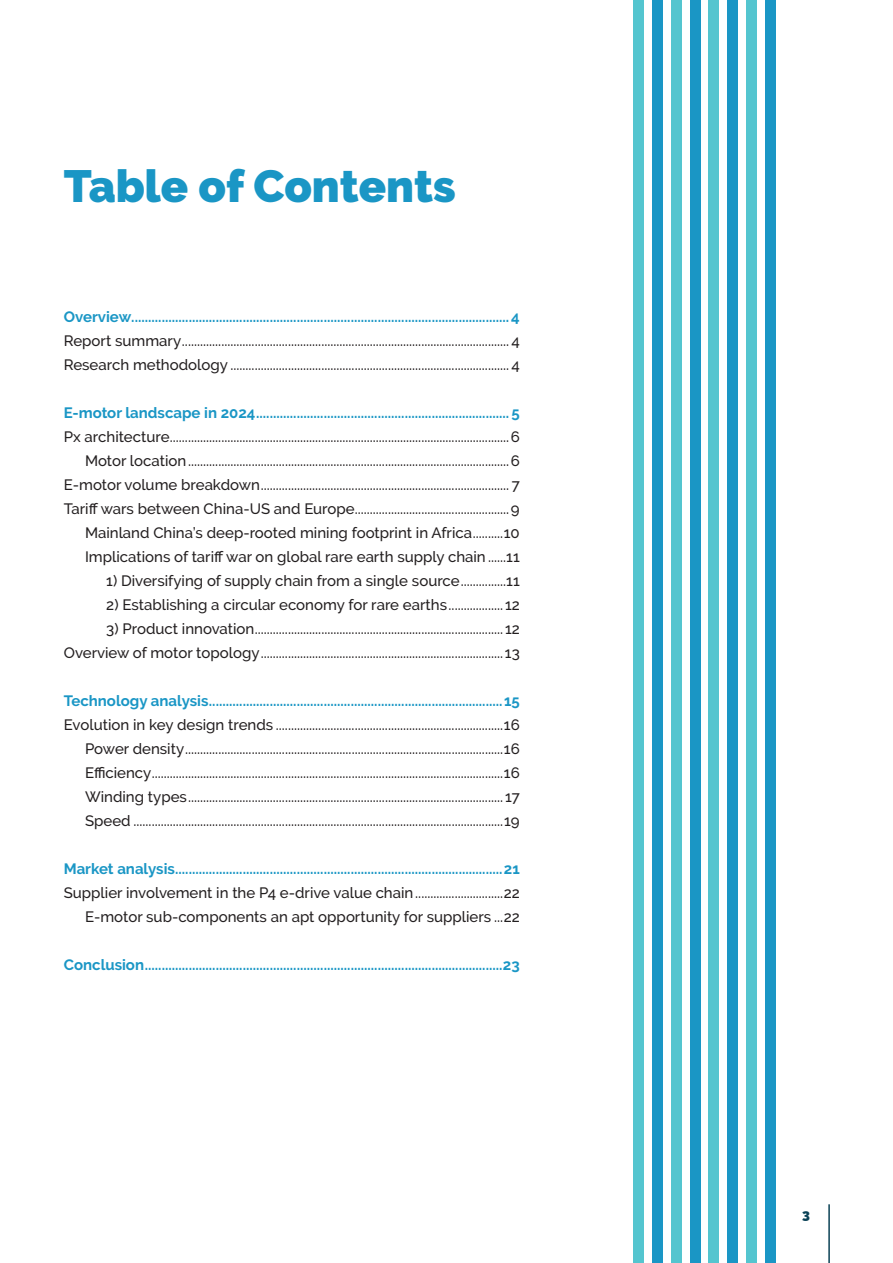
<style>
.page{position:relative;width:893px;height:1263px;background:#fff}
.page>*{position:absolute;margin:0;border:0;box-sizing:border-box;transform-origin:0 0}
.t1{font:900 45px "Raleway";color:#1a96c5}
.t2{font:500 15px "Raleway";color:#231f20}
.t3{font:700 15px "Raleway";color:#1a96c5}
.t4{font:900 13.5px "Raleway";color:#0b4256}
</style>
<div class="page">
<hr style="left:828px;top:1204px;width:2px;height:59px;background:#0b4256">
<div style="left:765px;top:0;width:10px;height:1263px;background:#1a96c5"></div>
<div style="left:746px;top:0;width:10px;height:1263px;background:#54c5cf"></div>
<div style="left:727px;top:0;width:11px;height:1263px;background:#1a96c5"></div>
<div style="left:709px;top:0;width:10px;height:1263px;background:#54c5cf"></div>
<div style="left:690px;top:0;width:10px;height:1263px;background:#1a96c5"></div>
<div style="left:671px;top:0;width:10px;height:1263px;background:#54c5cf"></div>
<div style="left:652px;top:0;width:11px;height:1263px;background:#1a96c5"></div>
<div style="left:634px;top:0;width:10px;height:1263px;background:#54c5cf"></div>
<p class="t1" style="left:64px;top:160px;width:393px">Table of Contents</p>
<p class="t3" style="left:64px;top:308px;width:457px">Overview................................................................................................................4</p>
<p class="t2" style="left:64px;top:332px;width:457px">Report summary............................................................................................................ 4</p>
<p class="t2" style="left:64px;top:356px;width:457px">Research methodology ............................................................................................ 4</p>
<p class="t3" style="left:64px;top:404px;width:458px">E-motor landscape in 2024........................................................................... 5</p>
<p class="t2" style="left:64px;top:428px;width:458px">Px architecture................................................................................................................6</p>
<p class="t2" style="left:85px;top:452px;width:436px">Motor location..........................................................................................................6</p>
<p class="t2" style="left:64px;top:476px;width:458px">E-motor volume breakdown.................................................................................. 7</p>
<p class="t2" style="left:64px;top:500px;width:458px">Tariff wars between China-US and Europe...................................................9</p>
<p class="t2" style="left:85px;top:524px;width:436px">Mainland China’s deep-rooted mining footprint in Africa..........10</p>
<p class="t2" style="left:85px;top:548px;width:436px">Implications of tariff war on global rare earth supply chain......11</p>
<p class="t2" style="left:106px;top:572px;width:415px">1) Diversifying of supply chain from a single source...............11</p>
<p class="t2" style="left:106px;top:596px;width:415px">2) Establishing a circular economy for rare earths.................. 12</p>
<p class="t2" style="left:106px;top:620px;width:415px">3) Product innovation.................................................................................. 12</p>
<p class="t2" style="left:64px;top:644px;width:458px">Overview of motor topology................................................................................ 13</p>
<p class="t3" style="left:64px;top:692px;width:458px">Technology analysis.......................................................................................15</p>
<p class="t2" style="left:64px;top:716px;width:458px">Evolution in key design trends ...........................................................................16</p>
<p class="t2" style="left:85px;top:740px;width:436px">Power density.........................................................................................................16</p>
<p class="t2" style="left:85px;top:764px;width:436px">Efficiency....................................................................................................................16</p>
<p class="t2" style="left:85px;top:788px;width:436px">Winding types........................................................................................................ 17</p>
<p class="t2" style="left:85px;top:812px;width:436px">Speed ..........................................................................................................................19</p>
<p class="t3" style="left:64px;top:860px;width:458px">Market analysis.................................................................................................21</p>
<p class="t2" style="left:64px;top:884px;width:458px">Supplier involvement in the P4 e-drive value chain.............................22</p>
<p class="t2" style="left:85px;top:908px;width:436px">E-motor sub-components an apt opportunity for suppliers ...22</p>
<p class="t3" style="left:64px;top:956px;width:458px">Conclusion..........................................................................................................23</p>
<p class="t4" style="left:802px;top:1206px;width:9px">3</p>
</div>
